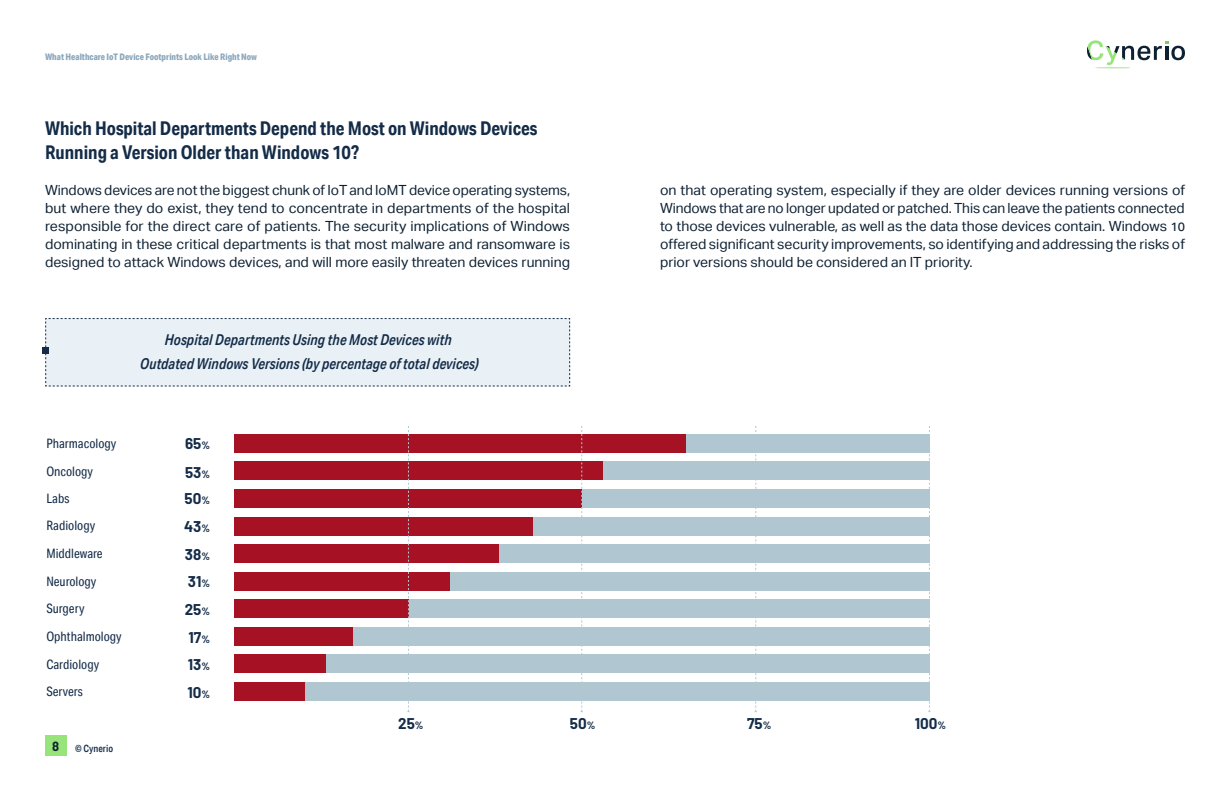
<style>
.page{position:relative;width:1230px;height:795px;background:#fff}
.page>*{position:absolute;margin:0;border:0;box-sizing:border-box;transform-origin:0 0}
.כותרות_משנה_H2{font:700 19px/24px "Aktiv Grotesk Cd";color:#142c48}
.אחוזים{font:700 15.2px "Barlow";color:#142c48}
.כותרת_גרפים{font:italic 500 15px/24px "Aktiv Grotesk Cd";color:#142c48;text-align:center}
.טקסט__רץ{font:14px/18px "Aktiv Grotesk";color:#0e2133;text-align:justify}
.טקסט_גרפים{font:13px "Aktiv Grotesk Cd";color:#142c48}
.t1{font:500 10px "Aktiv Grotesk Cd";color:#142c48}
.כותרת_גדולה_H1{font:800 9px "Aktiv Grotesk Cd";color:#8ca8bd}
.s1{font-size:10.4px}
.s2{font-family:"Barlow";font-weight:700;font-size:13px;color:#0e2133}
</style>
<div class="page">
<svg style="left:1087px;top:40px;width:98px;height:29px"></svg>
<div style="left:45px;top:736px;width:21px;height:20px;background:#97e57a"></div>
<div style="left:42px;top:318px;width:529px;height:69px;background:#e9f1f7"></div>
<div style="left:235px;top:434px;width:451px;height:18px;background:#a61224"></div>
<div style="left:686px;top:434px;width:244px;height:18px;background:#b0c7d1"></div>
<div style="left:603px;top:462px;width:327px;height:18px;background:#b0c7d1"></div>
<div style="left:582px;top:489px;width:348px;height:19px;background:#b0c7d1"></div>
<div style="left:533px;top:517px;width:397px;height:18px;background:#b0c7d1"></div>
<div style="left:499px;top:545px;width:431px;height:18px;background:#b0c7d1"></div>
<div style="left:450px;top:572px;width:480px;height:18px;background:#b0c7d1"></div>
<div style="left:409px;top:600px;width:521px;height:18px;background:#b0c7d1"></div>
<div style="left:353px;top:627px;width:577px;height:18px;background:#b0c7d1"></div>
<div style="left:326px;top:655px;width:604px;height:18px;background:#b0c7d1"></div>
<div style="left:305px;top:682px;width:625px;height:18px;background:#b0c7d1"></div>
<div style="left:235px;top:462px;width:368px;height:18px;background:#a61224"></div>
<div style="left:235px;top:489px;width:347px;height:19px;background:#a61224"></div>
<div style="left:235px;top:517px;width:298px;height:18px;background:#a61224"></div>
<div style="left:235px;top:545px;width:264px;height:18px;background:#a61224"></div>
<div style="left:235px;top:572px;width:215px;height:18px;background:#a61224"></div>
<div style="left:235px;top:600px;width:174px;height:18px;background:#a61224"></div>
<div style="left:235px;top:627px;width:118px;height:18px;background:#a61224"></div>
<div style="left:235px;top:655px;width:91px;height:18px;background:#a61224"></div>
<div style="left:235px;top:682px;width:70px;height:18px;background:#a61224"></div>
<svg style="left:407px;top:426px;width:3px;height:286px"></svg>
<svg style="left:581px;top:426px;width:2px;height:286px"></svg>
<svg style="left:755px;top:426px;width:2px;height:286px"></svg>
<svg style="left:928px;top:426px;width:3px;height:286px"></svg>
<p class="כותרת_גדולה_H1" style="left:45px;top:52px;width:214px">What Healthcare IoT Device Footprints Look Like Right Now</p>
<p class="כותרות_משנה_H2" style="left:45px;top:116px;width:494px">Which Hospital Departments Depend the Most on Windows Devices<br>Running a Version Older than Windows 10?</p>
<p class="טקסט__רץ" style="left:45px;top:181px;width:527px">Windows devices are not the biggest chunk of IoT and IoMT device operating systems, but where they do exist, they tend to concentrate in departments of the hospital responsible for the direct care of patients. The security implications of Windows dominating in these critical departments is that most malware and ransomware is designed to attack Windows devices, and will more easily threaten devices running</p>
<p class="כותרת_גרפים" style="left:140px;top:328px;width:340px">Hospital Departments Using the Most Devices with<br>Outdated Windows Versions (by percentage of total devices)</p>
<p class="טקסט_גרפים" style="left:46px;top:435px;width:71px">Pharmacology</p>
<p class="טקסט_גרפים" style="left:46px;top:464px;width:48px">Oncology</p>
<p class="טקסט_גרפים" style="left:46px;top:491px;width:24px">Labs</p>
<p class="טקסט_גרפים" style="left:46px;top:518px;width:50px">Radiology</p>
<p class="טקסט_גרפים" style="left:46px;top:546px;width:58px">Middleware</p>
<p class="טקסט_גרפים" style="left:46px;top:573px;width:51px">Neurology</p>
<p class="טקסט_גרפים" style="left:46px;top:601px;width:40px">Surgery</p>
<p class="טקסט_גרפים" style="left:46px;top:629px;width:77px">Ophthalmology</p>
<p class="טקסט_גרפים" style="left:46px;top:656px;width:54px">Cardiology</p>
<p class="טקסט_גרפים" style="left:46px;top:684px;width:38px">Servers</p>
<p class="אחוזים" style="left:185px;top:432px;width:26px">65<span class="s1">%</span></p>
<p class="אחוזים" style="left:185px;top:461px;width:26px">53<span class="s1">%</span></p>
<p class="אחוזים" style="left:185px;top:488px;width:27px">50<span class="s1">%</span></p>
<p class="אחוזים" style="left:184px;top:515px;width:27px">43<span class="s1">%</span></p>
<p class="אחוזים" style="left:185px;top:543px;width:27px">38<span class="s1">%</span></p>
<p class="אחוזים" style="left:188px;top:571px;width:24px">31<span class="s1">%</span></p>
<p class="אחוזים" style="left:185px;top:598px;width:27px">25<span class="s1">%</span></p>
<p class="אחוזים" style="left:189px;top:626px;width:23px">17<span class="s1">%</span></p>
<p class="אחוזים" style="left:188px;top:653px;width:24px">13<span class="s1">%</span></p>
<p class="אחוזים" style="left:187px;top:681px;width:24px">10<span class="s1">%</span></p>
<p class="טקסט__רץ" style="left:660px;top:181px;width:527px">on that operating system, especially if they are older devices running versions of Windows that are no longer updated or patched. This can leave the patients connected to those devices vulnerable, as well as the data those devices contain. Windows 10 offered significant security improvements, so identifying and addressing the risks of prior versions should be considered an IT priority.</p>
<p class="t1" style="left:52px;top:742px;width:62px"><span class="s2">8</span> © Cynerio</p>
<p class="אחוזים" style="left:398px;top:713px;width:27px">25<span class="s1">%</span></p>
<p class="אחוזים" style="left:570px;top:713px;width:27px">50<span class="s1">%</span></p>
<p class="אחוזים" style="left:747px;top:713px;width:26px">75<span class="s1">%</span></p>
<p class="אחוזים" style="left:915px;top:713px;width:33px">100<span class="s1">%</span></p>
</div>
